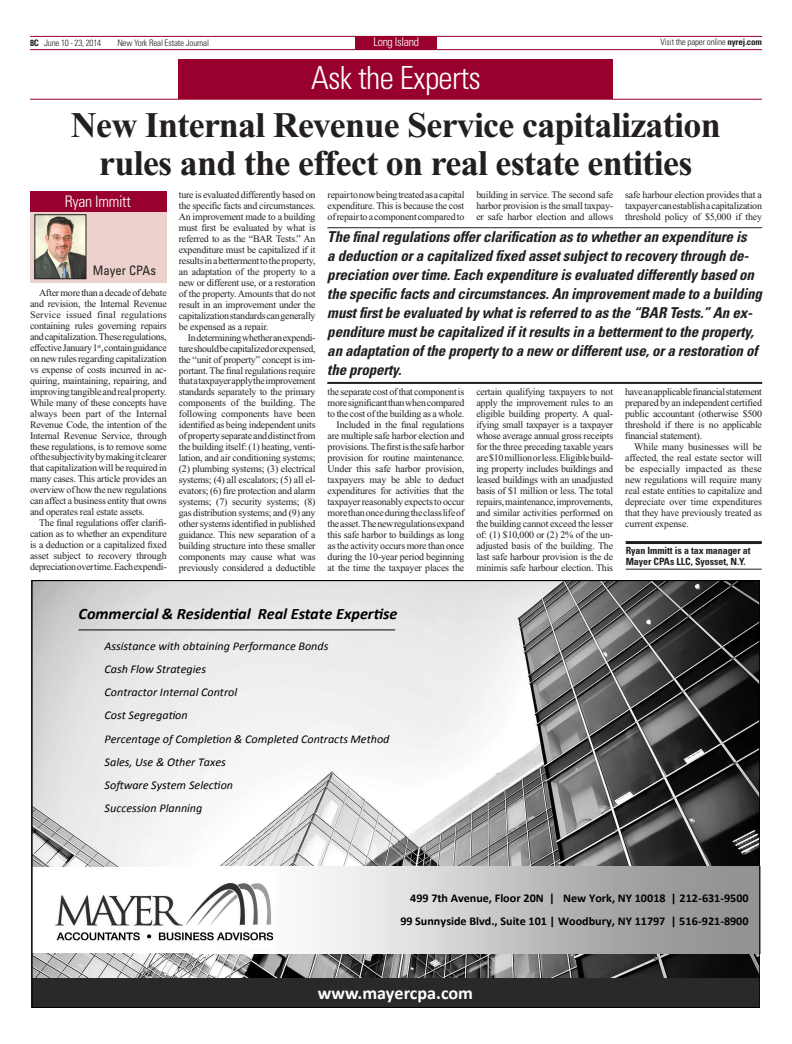
<style>
.page{position:relative;width:792px;height:1044px;background:#fff}
.page>*{position:absolute;margin:0;border:0;box-sizing:border-box;transform-origin:0 0}
._36_Times_Bold{font:700 36px/38px "Times New Roman";letter-spacing:-.02em;color:#231f20;text-align:center}
.t1{font:300 condensed 31.9px "Univers";letter-spacing:-.02em;color:#fff}
.t2{font:700 17.8px "Calibri";letter-spacing:-.005em;color:#fff}
.t3{font:italic 700 15.9px "Calibri";letter-spacing:-.005em;color:#000}
.Box_Head{font:300 condensed 15.9px "Univers";letter-spacing:-.02em;color:#fff}
.Pull_Quote{font:italic 700 condensed 15px/19px "Univers";letter-spacing:-.01em;color:#231f20}
.t4{font:condensed 13px "Univers";color:#231f20}
.t5{font:300 condensed 12px "Univers";letter-spacing:-.03em;color:#fff}
.t6{font:italic 11.9px/23.2px "Calibri";letter-spacing:.005em;color:#000}
.t7{font:700 11.9px/23.3px "Calibri";color:#000;text-align:right}
.Body_Copy{font:10px/11px "Times New Roman";letter-spacing:-.02em;color:#231f20;text-align:justify}
.byline_name_end{font:700 condensed 10px/11px "Univers";letter-spacing:-.005em;color:#231f20}
.t8{font:300 condensed 9px "Univers";letter-spacing:-.02em;color:#231f20}
.s1{font-weight:700}
</style>
<div class="page">
<hr style="left:30px;top:36px;width:732px;height:1px;background:#98012d">
<hr style="left:30px;top:49px;width:732px;height:1px;background:#98012d">
<div style="left:355px;top:37px;width:82px;height:13px;background:#98012d"></div>
<div style="left:179px;top:59px;width:434px;height:40px;background:#98012d"></div>
<hr style="left:30px;top:99px;width:732px;height:1px;background:#98012d">
<div style="left:30px;top:192px;width:136px;height:91px;background:#edd1cd"></div>
<div style="left:30px;top:191px;width:136px;height:20px;background:#98012d"></div>
<img style="left:36px;top:216px;width:48px;height:61px">
<div style="left:34px;top:214px;width:52px;height:65px;border:1px solid #231f20"></div>
<hr style="left:327px;top:227px;width:435px;height:1px;background:#231f20">
<hr style="left:327px;top:382px;width:435px;height:2px;background:#231f20">
<hr style="left:626px;top:541px;width:136px;height:3px;background:#231f20">
<hr style="left:626px;top:569px;width:136px;height:1px;background:#231f20">
<svg style="left:32px;top:580px;width:728px;height:428px"></svg>
<p class="t8" style="left:30px;top:37px;width:73px"><span class="s1">8C</span> June 10 - 23, 2014</p>
<p class="t8" style="left:117px;top:37px;width:93px">New York Real Estate Journal</p>
<p class="t5" style="left:373px;top:35px;width:47px">Long Island</p>
<p class="t8" style="left:661px;top:37px;width:103px">Visit the paper online <span class="s1">nyrej.com</span></p>
<h2 class="t1" style="left:311px;top:59px;width:171px">Ask the Experts</h2>
<p class="_36_Times_Bold" style="left:71px;top:106px;width:651px">New Internal Revenue Service capitalization rules and the effect on real estate entities</p>
<p class="Box_Head" style="left:65px;top:191px;width:67px">Ryan Immitt</p>
<p class="t4" style="left:93px;top:262px;width:65px">Mayer CPAs</p>
<p class="Body_Copy" style="left:30px;top:287px;width:138px;text-indent:9px">After more than a decade of debate and revision, the Internal Revenue Service issued final regulations containing rules governing repairs and capitalization. These regulations, effective January 1<sup>st</sup>, contain guidance on new rules regarding capitalization vs expense of costs incurred in ac&shy;quiring, maintaining, repairing, and improving tangible and real property.<br>While many of these concepts have always been part of the Internal Revenue Code, the intention of the Internal Revenue Service, through these regulations, is to remove some of the subjectivity by making it clearer that capitalization will be required in many cases. This article provides an overview of how the new regulations can affect a business entity that owns and operates real estate assets.</p>
<p class="Body_Copy" style="left:30px;top:517px;width:138px;text-indent:9px">The final regulations offer clarifi&shy;cation as to whether an expenditure is a deduction or a capitalized fixed asset subject to recovery through depreciation over time. Each expendi-</p>
<p class="Body_Copy" style="left:179px;top:189px;width:138px">ture is evaluated differently based on the specific facts and circumstances.<br>An improvement made to a building must first be evaluated by what is referred to as the “BAR Tests.” An expenditure must be capitalized if it results in a betterment to the property, an adaptation of the property to a new or different use, or a restoration of the property. Amounts that do not result in an improvement under the capitalization standards can generally be expensed as a repair.</p>
<p class="Body_Copy" style="left:179px;top:332px;width:138px;text-indent:9px">In determining whether an expendi&shy;ture should be capitalized or expensed, the “unit of property” concept is im&shy;portant. The final regulations require that a taxpayer apply the improvement standards separately to the primary components of the building. The following components have been identified as being independent units of property separate and distinct from the building itself: (1) heating, venti&shy;lation, and air conditioning systems; (2) plumbing systems; (3) electrical systems; (4) all escalators; (5) all el&shy;evators; (6) fire protection and alarm systems; (7) security systems; (8) gas distribution systems; and (9) any other systems identified in published guidance. This new separation of a building structure into these smaller components may cause what was previously considered a deductible</p>
<p class="Body_Copy" style="left:328px;top:189px;width:138px">repair to now being treated as a capital expenditure. This is because the cost of repair to a component compared to</p>
<p class="Body_Copy" style="left:476px;top:189px;width:138px">building in service. The second safe harbor provision is the small taxpay&shy;er safe harbor election and allows</p>
<p class="Body_Copy" style="left:625px;top:189px;width:138px">safe harbour election provides that a taxpayer can establish a capitalization threshold policy of $5,000 if they</p>
<p class="Pull_Quote" style="left:327px;top:227px;width:436px">The final regulations offer clarification as to whether an expenditure is<br>a deduction or a capitalized fixed asset subject to recovery through de&shy;preciation over time. Each expenditure is evaluated differently based on the specific facts and circumstances. An improvement made to a building must first be evaluated by what is referred to as the “BAR Tests.” An ex&shy;penditure must be capitalized if it results in a betterment to the property, an adaptation of the property to a new or different use, or a restoration of the property.</p>
<p class="Body_Copy" style="left:328px;top:387px;width:138px">the separate cost of that component is more significant than when compared to the cost of the building as a whole.</p>
<p class="Body_Copy" style="left:328px;top:419px;width:138px;text-indent:9px">Included in the final regulations are multiple safe harbor election and provisions. The first is the safe harbor provision for routine maintenance.<br>Under this safe harbor provision, taxpayers may be able to deduct expenditures for activities that the taxpayer reasonably expects to occur more than once during the class life of the asset. The new regulations expand this safe harbor to buildings as long as the activity occurs more than once during the 10-year period beginning at the time the taxpayer places the</p>
<p class="Body_Copy" style="left:476px;top:387px;width:138px">certain qualifying taxpayers to not apply the improvement rules to an eligible building property. A qual&shy;ifying small taxpayer is a taxpayer whose average annual gross receipts for the three preceding taxable years are $10 million or less. Eligible build&shy;ing property includes buildings and leased buildings with an unadjusted basis of $1 million or less. The total repairs, maintenance, improvements, and similar activities performed on the building cannot exceed the lesser of: (1) $10,000 or (2) 2% of the un&shy;adjusted basis of the building. The last safe harbour provision is the de minimis safe harbour election. This</p>
<p class="Body_Copy" style="left:625px;top:387px;width:138px">have an applicable financial statement prepared by an independent certified public accountant (otherwise $500 threshold if there is no applicable financial statement).</p>
<p class="Body_Copy" style="left:625px;top:441px;width:138px;text-indent:9px">While many businesses will be affected, the real estate sector will be especially impacted as these new regulations will require many real estate entities to capitalize and depreciate over time expenditures that they have previously treated as current expense.</p>
<p class="byline_name_end" style="left:626px;top:545px;width:126px">Ryan Immitt is a tax manager at<br>Mayer CPAs LLC, Syosset, N.Y.</p>
<p class="t3" style="left:79px;top:604px;width:320px">Commercial &amp; Residential Real Estate Expertise</p>
<p class="t6" style="left:105px;top:634px;width:286px">Assistance with obtaining Performance Bonds<br>Cash Flow Strategies<br>Contractor Internal Control<br>Cost Segregation<br>Percentage of Completion &amp; Completed Contracts Method<br>Sales, Use &amp; Other Taxes<br>Software System Selection<br>Succession Planning</p>
<p class="t7" style="left:400px;top:886px;width:350px">499 7th Avenue, Floor 20N | New York, NY 10018 | 212-631-9500<br>99 Sunnyside Blvd., Suite 101 | Woodbury, NY 11797 | 516-921-8900</p>
<p class="t2" style="left:318px;top:982px;width:157px">www.mayercpa.com</p>
</div>
